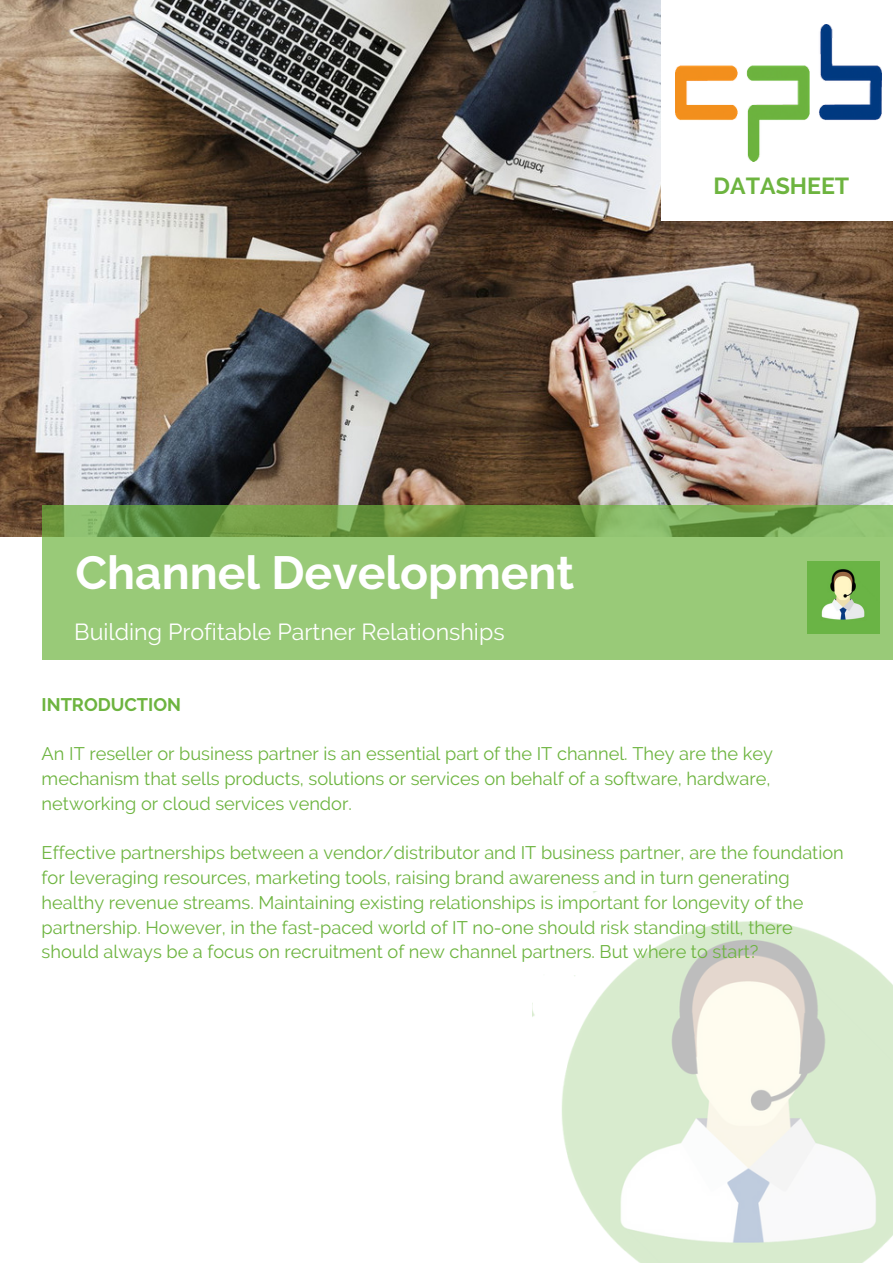
<style>
.page{position:relative;width:893px;height:1263px;background:#fff}
.page>*{position:absolute;margin:0;border:0;box-sizing:border-box;transform-origin:0 0}
.t1{font:700 46.35px "Raleway";color:#fff}
.t2{font:23.25px "Raleway";color:#fff}
.t3{font:700 23.25px "Raleway";color:#6db43f}
.t4{font:18.15px/24.8px "Raleway";color:#6db43f}
.t5{font:700 18.15px "Raleway";color:#6db43f}
</style>
<div class="page">
<img style="left:0;top:0;width:893px;height:536px">
<svg style="left:42px;top:506px;width:851px;height:154px;fill:#99ca78"></svg>
<div style="left:661px;top:0;width:232px;height:221px;background:#fff"></div>
<img style="left:676px;top:25px;width:206px;height:136px">
<img style="left:533px;top:892px;width:360px;height:371px">
<img style="left:807px;top:562px;width:72px;height:72px">
<p class="t3" style="left:714px;top:172px;width:137px">DATASHEET</p>
<h1 class="t1" style="left:75px;top:545px;width:500px">Channel Development</h1>
<p class="t2" style="left:74px;top:618px;width:432px">Building Profitable Partner Relationships</p>
<p class="t5" style="left:42px;top:693px;width:141px">INTRODUCTION</p>
<p class="t4" style="left:42px;top:741px;width:733px">An IT reseller or business partner is an essential part of the IT channel. They are the key mechanism that sells products, solutions or services on behalf of a software, hardware, networking or cloud services vendor.</p>
<p class="t4" style="left:42px;top:840px;width:804px">Effective partnerships between a vendor/distributor and IT business partner, are the foundation for leveraging resources, marketing tools, raising brand awareness and in turn generating healthy revenue streams. Maintaining existing relationships is important for longevity of the partnership. However, in the fast-paced world of IT no-one should risk standing still, there should always be a focus on recruitment of new channel partners. But where to start?</p>
</div>
